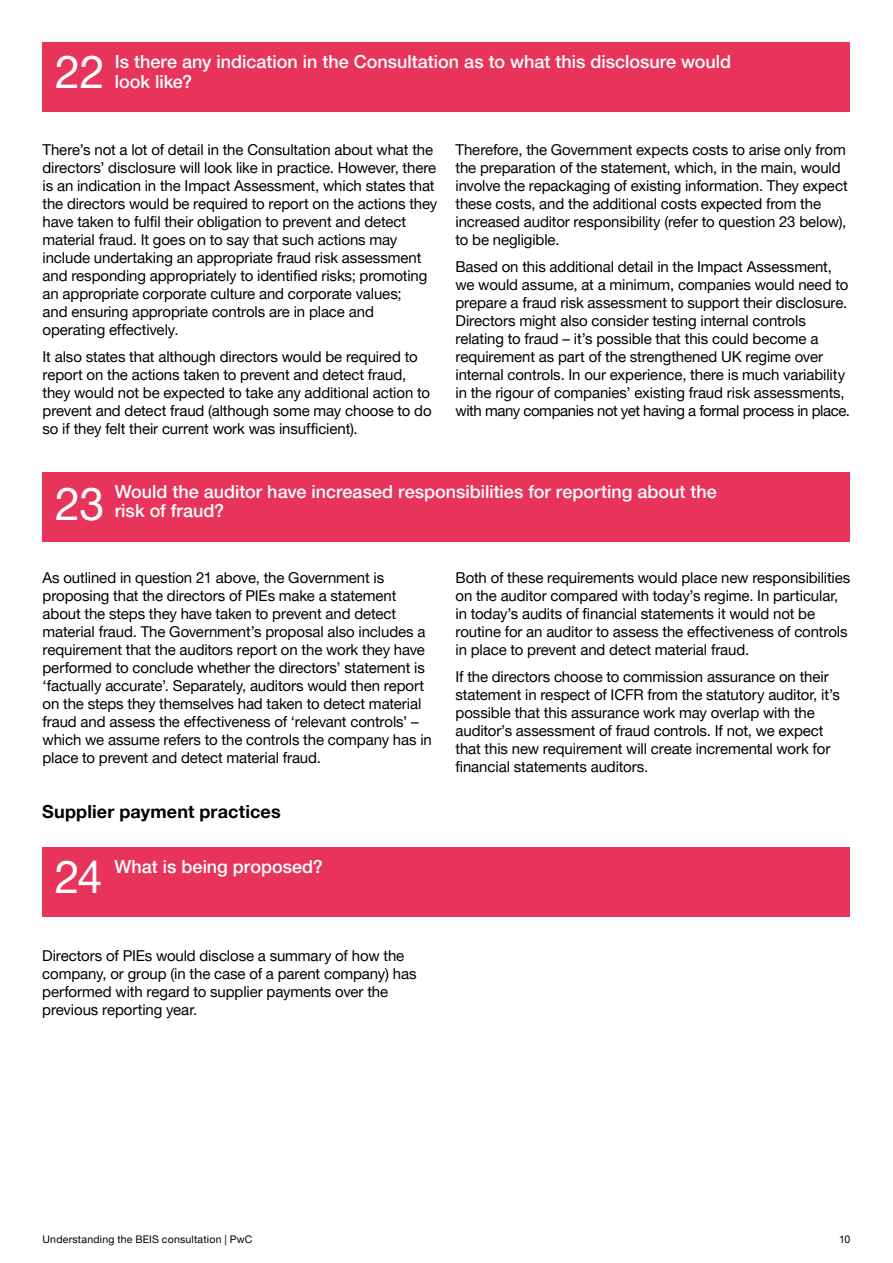
<style>
.page{position:relative;width:893px;height:1263px;background:#fff}
.page>*{position:absolute;margin:0;border:0;box-sizing:border-box;transform-origin:0 0}
.t1{font:45px "Helvetica Neue LT Pro";color:#fff}
.t2{font:500 18px/19.5px "Helvetica Neue LT Pro";color:#fff}
.t3{font:700 18px "Helvetica Neue LT Pro";letter-spacing:.01em;color:#000}
.t4{font:15px/18px "Helvetica Neue LT Pro";letter-spacing:-.01em;color:#000}
.t5{font:10.5px "Helvetica Neue LT Pro";letter-spacing:.02em;color:#000}
</style>
<div class="page">
<div style="left:43px;top:43px;width:807px;height:69px;background:#e8345a"></div>
<div style="left:43px;top:472px;width:807px;height:69px;background:#e8345a"></div>
<div style="left:42px;top:848px;width:808px;height:69px;background:#e8345a"></div>
<h1 class="t1" style="left:55px;top:44px;width:51px">22</h1>
<p class="t2" style="left:115px;top:52px;width:618px">Is there any indication in the Consultation as to what this disclosure would look like?</p>
<p class="t4" style="left:43px;top:140px;width:396px">There’s not a lot of detail in the Consultation about what the directors’ disclosure will look like in practice. However, there is an indication in the Impact Assessment, which states that the directors would be required to report on the actions they have taken to fulfil their obligation to prevent and detect material fraud. It goes on to say that such actions may include undertaking an appropriate fraud risk assessment and responding appropriately to identified risks; promoting an appropriate corporate culture and corporate values;<br>and ensuring appropriate controls are in place and operating effectively.</p>
<p class="t4" style="left:43px;top:347px;width:391px">It also states that although directors would be required to report on the actions taken to prevent and detect fraud, they would not be expected to take any additional action to prevent and detect fraud (although some may choose to do so if they felt their current work was insufficient).</p>
<p class="t4" style="left:455px;top:140px;width:394px">Therefore, the Government expects costs to arise only from the preparation of the statement, which, in the main, would involve the repackaging of existing information. They expect these costs, and the additional costs expected from the increased auditor responsibility (refer to question 23 below), to be negligible.</p>
<p class="t4" style="left:455px;top:257px;width:396px">Based on this additional detail in the Impact Assessment, we would assume, at a minimum, companies would need to prepare a fraud risk assessment to support their disclosure.<br>Directors might also consider testing internal controls relating to fraud – it’s possible that this could become a requirement as part of the strengthened UK regime over internal controls. In our experience, there is much variability in the rigour of companies’ existing fraud risk assessments, with many companies not yet having a formal process in place.</p>
<h1 class="t1" style="left:55px;top:476px;width:51px">23</h1>
<p class="t2" style="left:115px;top:481px;width:603px">Would the auditor have increased responsibilities for reporting about the risk of fraud?</p>
<p class="t4" style="left:43px;top:568px;width:391px">As outlined in question 21 above, the Government is proposing that the directors of PIEs make a statement about the steps they have taken to prevent and detect material fraud. The Government’s proposal also includes a requirement that the auditors report on the work they have performed to conclude whether the directors’ statement is ‘factually accurate’. Separately, auditors would then report on the steps they themselves had taken to detect material fraud and assess the effectiveness of ‘relevant controls’ – which we assume refers to the controls the company has in place to prevent and detect material fraud.</p>
<p class="t4" style="left:455px;top:568px;width:396px">Both of these requirements would place new responsibilities on the auditor compared with today’s regime. In particular, in today’s audits of financial statements it would not be routine for an auditor to assess the effectiveness of controls in place to prevent and detect material fraud.</p>
<p class="t4" style="left:455px;top:667px;width:386px">If the directors choose to commission assurance on their statement in respect of ICFR from the statutory auditor, it’s possible that this assurance work may overlap with the auditor’s assessment of fraud controls. If not, we expect that this new requirement will create incremental work for financial statements auditors.</p>
<p class="t3" style="left:42px;top:800px;width:240px">Supplier payment practices</p>
<h1 class="t1" style="left:55px;top:849px;width:49px">24</h1>
<p class="t2" style="left:115px;top:857px;width:210px">What is being proposed?</p>
<p class="t4" style="left:42px;top:946px;width:376px">Directors of PIEs would disclose a summary of how the company, or group (in the case of a parent company) has performed with regard to supplier payments over the previous reporting year.</p>
<p class="t5" style="left:43px;top:1232px;width:212px">Understanding the BEIS consultation | PwC</p>
<p class="t5" style="left:839px;top:1232px;width:13px">10</p>
</div>
